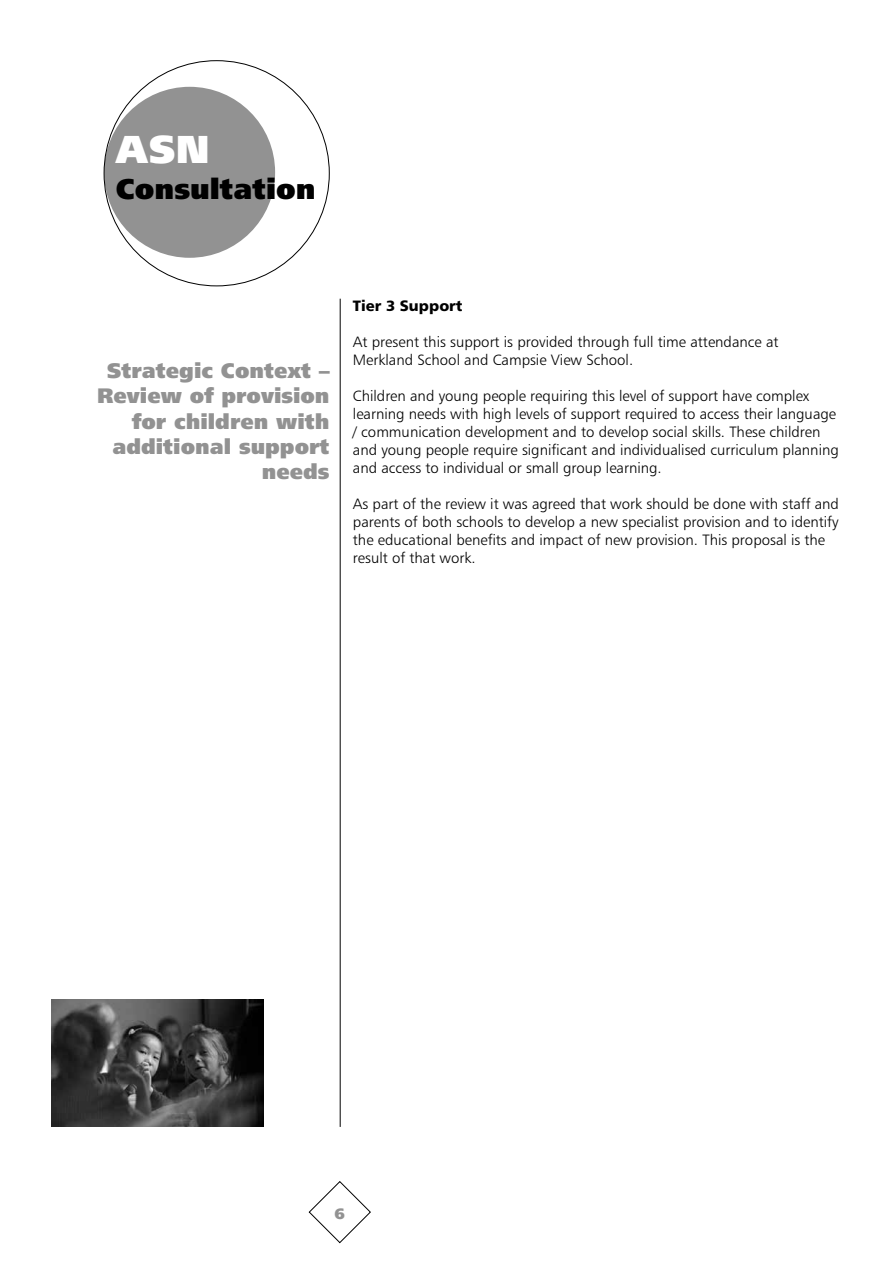
<style>
.page{position:relative;width:893px;height:1263px;background:#fff}
.page>*{position:absolute;margin:0;border:0;box-sizing:border-box;transform-origin:0 0}
.t1{font:39px "Humanist 777 BT Extra Black B";color:#fff}
.t2{font:28.5px "Humanist 777 BT Extra Black B";color:#000}
.t3{font:21px/25.2px "Humanist 777 BT Extra Black B";color:#929292;text-align:right}
.t4{font:15px/18px "Humanist 777 BT Light B";color:#000}
.t5{font:15px "Humanist 777 BT Black B";color:#000}
.t6{font:15px "Humanist 777 BT Extra Black B";color:#929292}
</style>
<div class="page">
<div style="left:104px;top:87px;width:171px;height:171px;background:#929292;border-radius:50%"></div>
<hr style="left:340px;top:299px;width:1px;height:828px;background:#000">
<svg style="left:309px;top:1181px;width:62px;height:62px"></svg>
<img style="left:51px;top:999px;width:213px;height:128px">
<h1 class="t1" style="left:116px;top:125px;width:95px">ASN</h1>
<h2 class="t2" style="left:116px;top:171px;width:201px">Consultation</h2>
<h3 class="t3" style="left:97px;top:358px;width:234px">Strategic Context –<br>Review of provision for children with additional support needs</h3>
<p class="t5" style="left:353px;top:296px;width:111px">Tier 3 Support</p>
<p class="t4" style="left:353px;top:332px;width:427px">At present this support is provided through full time attendance at<br>Merkland School and Campsie View School.</p>
<p class="t4" style="left:353px;top:386px;width:487px">Children and young people requiring this level of support have complex learning needs with high levels of support required to access their language / communication development and to develop social skills. These children and young people require significant and individualised curriculum planning and access to individual or small group learning.</p>
<p class="t4" style="left:353px;top:494px;width:488px">As part of the review it was agreed that work should be done with staff and parents of both schools to develop a new specialist provision and to identify the educational benefits and impact of new provision. This proposal is the result of that work.</p>
<p class="t6" style="left:335px;top:1204px;width:12px">6</p>
</div>
